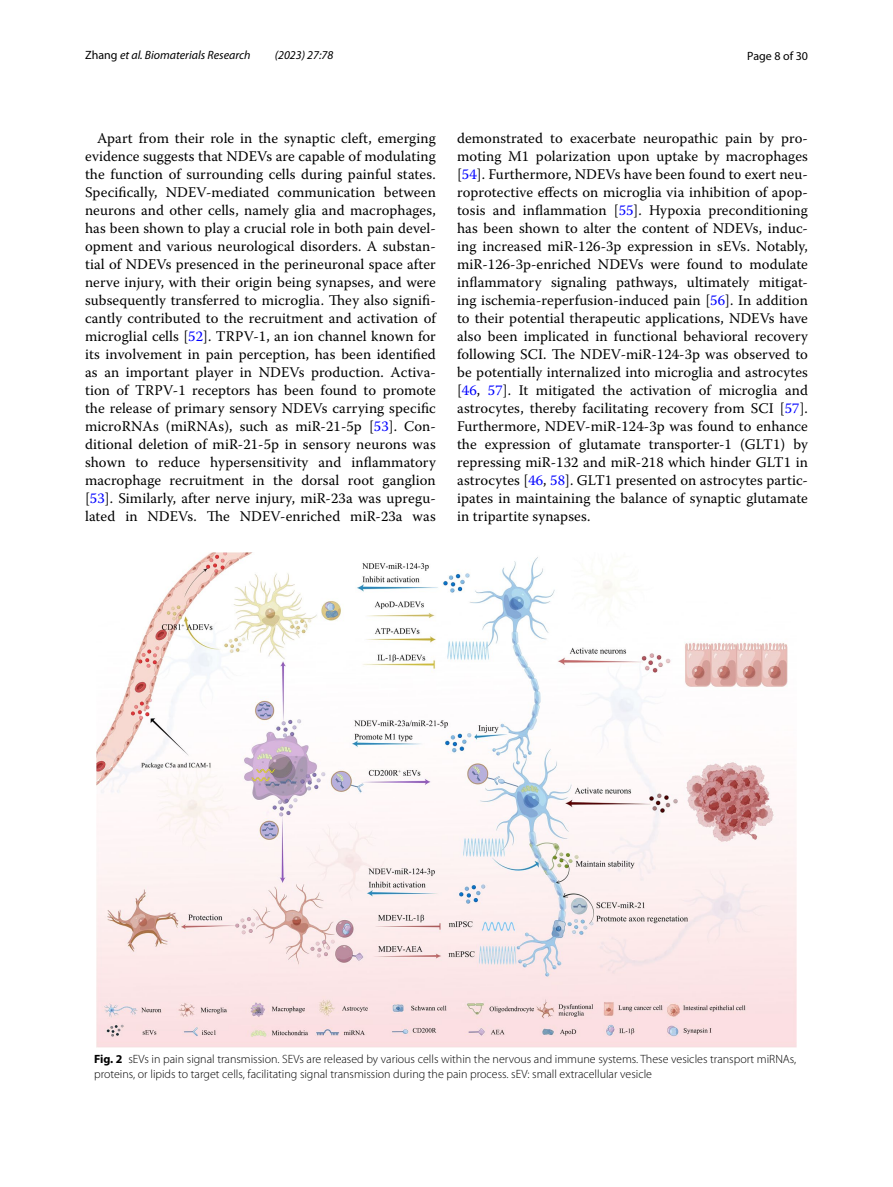
<style>
.page{position:relative;width:893px;height:1187px;background:#fff}
.page>*{position:absolute;margin:0;border:0;box-sizing:border-box;transform-origin:0 0}
.t1{font:14.7px/18px "Warnock Pro";letter-spacing:.005em;color:#000;text-align:justify}
.t2{font:300 12px/15px "Myriad Pro";color:#000}
.t3{font:italic 12px "Myriad Pro";color:#000}
.t4{font:12px "Myriad Pro";color:#000}
.s1{font-style:normal}
.s2{color:#00f}
.s3{font-weight:700}
</style>
<div class="page">
<img style="left:96px;top:552px;width:701px;height:495px">
<p class="t3" style="left:85px;top:48px;width:167px"><span class="s1">Zhang</span> et al. Biomaterials Research</p>
<p class="t3" style="left:275px;top:48px;width:60px">(2023) 27:78</p>
<p class="t4" style="left:747px;top:48px;width:62px">Page 8 of 30</p>
<p class="t1" style="left:85px;top:128px;width:352px;text-indent:12px">Apart from their role in the synaptic cleft, emerging evidence suggests that NDEVs are capable of modulating the function of surrounding cells during painful states.<br>Specifically, NDEV-mediated communication between neurons and other cells, namely glia and macrophages, has been shown to play a crucial role in both pain devel&shy;opment and various neurological disorders. A substan&shy;tial of NDEVs presenced in the perineuronal space after nerve injury, with their origin being synapses, and were subsequently transferred to microglia. They also signifi&shy;cantly contributed to the recruitment and activation of microglial cells [<span class="s2">52</span>]. TRPV-1, an ion channel known for its involvement in pain perception, has been identified as an important player in NDEVs production. Activa&shy;tion of TRPV-1 receptors has been found to promote the release of primary sensory NDEVs carrying specific microRNAs (miRNAs), such as miR-21-5p [<span class="s2">53</span>]. Con&shy;ditional deletion of miR-21-5p in sensory neurons was shown to reduce hypersensitivity and inflammatory macrophage recruitment in the dorsal root ganglion [<span class="s2">53</span>]. Similarly, after nerve injury, miR-23a was upregu&shy;lated in NDEVs. The NDEV-enriched miR-23a was</p>
<p class="t1" style="left:457px;top:128px;width:352px">demonstrated to exacerbate neuropathic pain by pro&shy;moting M1 polarization upon uptake by macrophages [<span class="s2">54</span>]. Furthermore, NDEVs have been found to exert neu&shy;roprotective effects on microglia via inhibition of apop&shy;tosis and inflammation [<span class="s2">55</span>]. Hypoxia preconditioning has been shown to alter the content of NDEVs, induc&shy;ing increased miR-126-3p expression in sEVs. Notably, miR-126-3p-enriched NDEVs were found to modulate inflammatory signaling pathways, ultimately mitigat&shy;ing ischemia-reperfusion-induced pain [<span class="s2">56</span>]. In addition to their potential therapeutic applications, NDEVs have also been implicated in functional behavioral recovery following SCI. The NDEV-miR-124-3p was observed to be potentially internalized into microglia and astrocytes [<span class="s2">46</span>, <span class="s2">57</span>]. It mitigated the activation of microglia and astrocytes, thereby facilitating recovery from SCI [<span class="s2">57</span>].<br>Furthermore, NDEV-miR-124-3p was found to enhance the expression of glutamate transporter-1 (GLT1) by repressing miR-132 and miR-218 which hinder GLT1 in astrocytes [<span class="s2">46</span>, <span class="s2">58</span>]. GLT1 presented on astrocytes partic&shy;ipates in maintaining the balance of synaptic glutamate in tripartite synapses.</p>
<p class="t2" style="left:94px;top:1051px;width:704px"><span class="s3">Fig. 2</span> sEVs in pain signal transmission. SEVs are released by various cells within the nervous and immune systems. These vesicles transport miRNAs, proteins, or lipids to target cells, facilitating signal transmission during the pain process. sEV: small extracellular vesicle</p>
</div>
